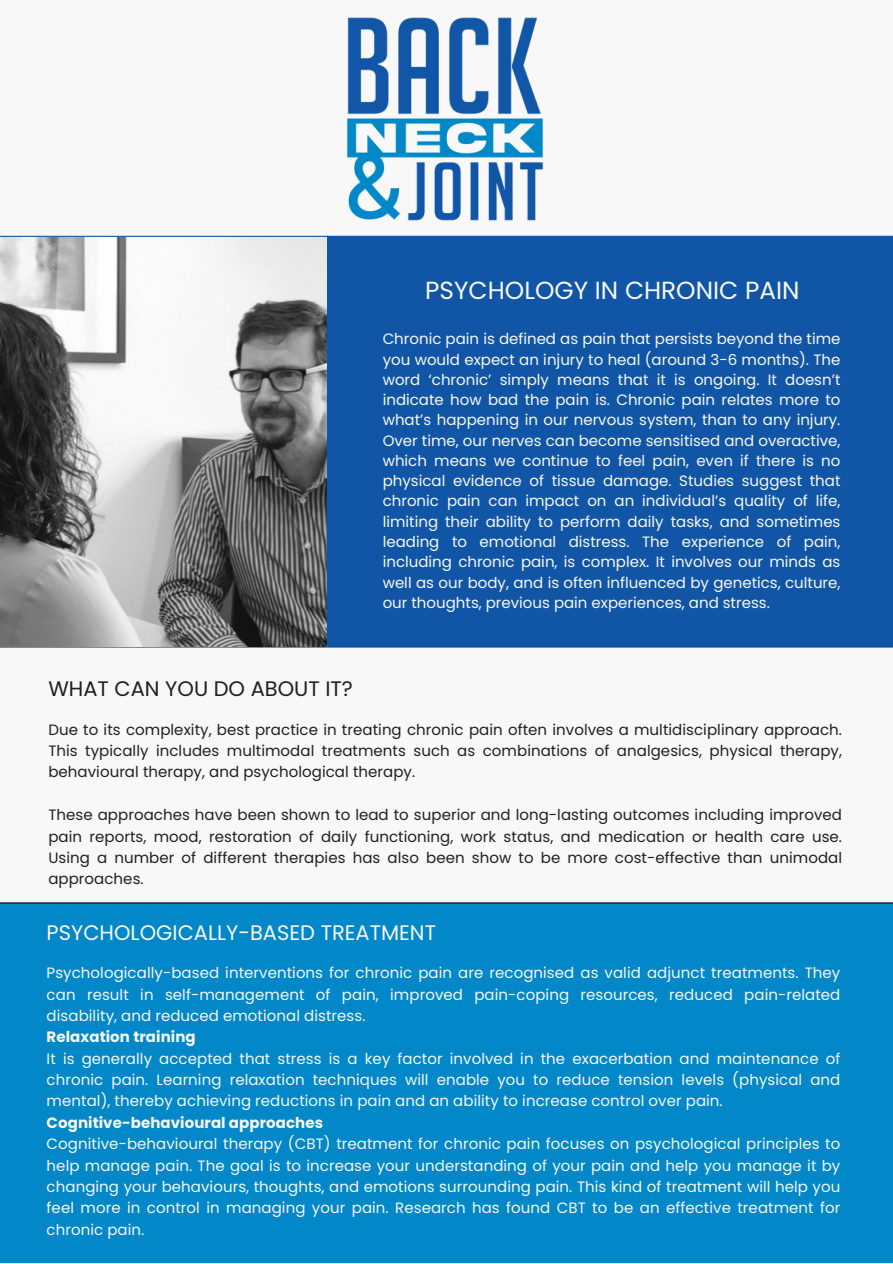
<style>
.page{position:relative;width:893px;height:1264px;background:#fff}
.page>*{position:absolute;margin:0;border:0;box-sizing:border-box;transform-origin:0 0}
.t1{font:24.75px "Poppins";color:#f8f8f8}
.t2{font:21px "Poppins";color:#f8f8f8}
.t3{font:21px "Poppins";color:#21201f}
.t4{font:15px/20.2px "Poppins";letter-spacing:.005em;color:#f8f8f8;text-align:justify}
.t5{font:15px/21.3px "Poppins";letter-spacing:.005em;color:#21201f;text-align:justify}
.t6{font:700 15px "Poppins";letter-spacing:.005em;color:#f8f8f8}
</style>
<div class="page">
<div style="left:0;top:0;width:892px;height:1263px;background:#f8f8f8"></div>
<img style="left:346px;top:17px;width:198px;height:204px">
<div style="left:328px;top:236px;width:564px;height:410px;background:#1156a6"></div>
<div style="left:0;top:903px;width:892px;height:360px;background:#0287c8"></div>
<hr style="left:0;top:236px;width:892px;height:1px;background:#1156a6">
<hr style="left:327px;top:236px;width:1px;height:410px;background:#1156a6">
<hr style="left:0;top:902px;width:892px;height:1px;background:#000">
<hr style="left:0;top:646px;width:892px;height:1px;background:#1156a6">
<img style="left:0;top:237px;width:326px;height:409px">
<h1 class="t1" style="left:425px;top:273px;width:375px">PSYCHOLOGY IN CHRONIC PAIN</h1>
<p class="t4" style="left:382px;top:329px;width:459px">Chronic pain is defined as pain that persists beyond the time you would expect an injury to heal (around 3-6 months). The word ‘chronic’ simply means that it is ongoing. It doesn’t indicate how bad the pain is. Chronic pain relates more to what’s happening in our nervous system, than to any injury.<br>Over time, our nerves can become sensitised and overactive, which means we continue to feel pain, even if there is no physical evidence of tissue damage. Studies suggest that chronic pain can impact on an individual’s quality of life, limiting their ability to perform daily tasks, and sometimes leading to emotional distress. The experience of pain, including chronic pain, is complex. It involves our minds as well as our body, and is often influenced by genetics, culture, our thoughts, previous pain experiences, and stress.</p>
<p class="t3" style="left:48px;top:674px;width:306px">WHAT CAN YOU DO ABOUT IT?</p>
<h2 class="t5" style="left:48px;top:718px;width:795px">Due to its complexity, best practice in treating chronic pain often involves a multidisciplinary approach.<br>This typically includes multimodal treatments such as combinations of analgesics, physical therapy, behavioural therapy, and psychological therapy.</h2>
<p class="t5" style="left:48px;top:804px;width:795px">These approaches have been shown to lead to superior and long-lasting outcomes including improved pain reports, mood, restoration of daily functioning, work status, and medication or health care use.<br>Using a number of different therapies has also been show to be more cost-effective than unimodal approaches.</p>
<p class="t2" style="left:47px;top:917px;width:391px">PSYCHOLOGICALLY-BASED TREATMENT</p>
<h2 class="t4" style="left:47px;top:962px;width:795px;line-height:21.3px">Psychologically-based interventions for chronic pain are recognised as valid adjunct treatments. They can result in self-management of pain, improved pain-coping resources, reduced pain-related disability, and reduced emotional distress.</h2>
<p class="t6" style="left:47px;top:1026px;width:150px">Relaxation training</p>
<p class="t4" style="left:47px;top:1047px;width:795px;line-height:21.3px">It is generally accepted that stress is a key factor involved in the exacerbation and maintenance of chronic pain. Learning relaxation techniques will enable you to reduce tension levels (physical and mental), thereby achieving reductions in pain and an ability to increase control over pain.</p>
<p class="t6" style="left:47px;top:1112px;width:278px">Cognitive-behavioural approaches</p>
<p class="t4" style="left:47px;top:1133px;width:795px;line-height:21.3px">Cognitive-behavioural therapy (CBT) treatment for chronic pain focuses on psychological principles to help manage pain. The goal is to increase your understanding of your pain and help you manage it by changing your behaviours, thoughts, and emotions surrounding pain. This kind of treatment will help you feel more in control in managing your pain. Research has found CBT to be an effective treatment for chronic pain.</p>
</div>
